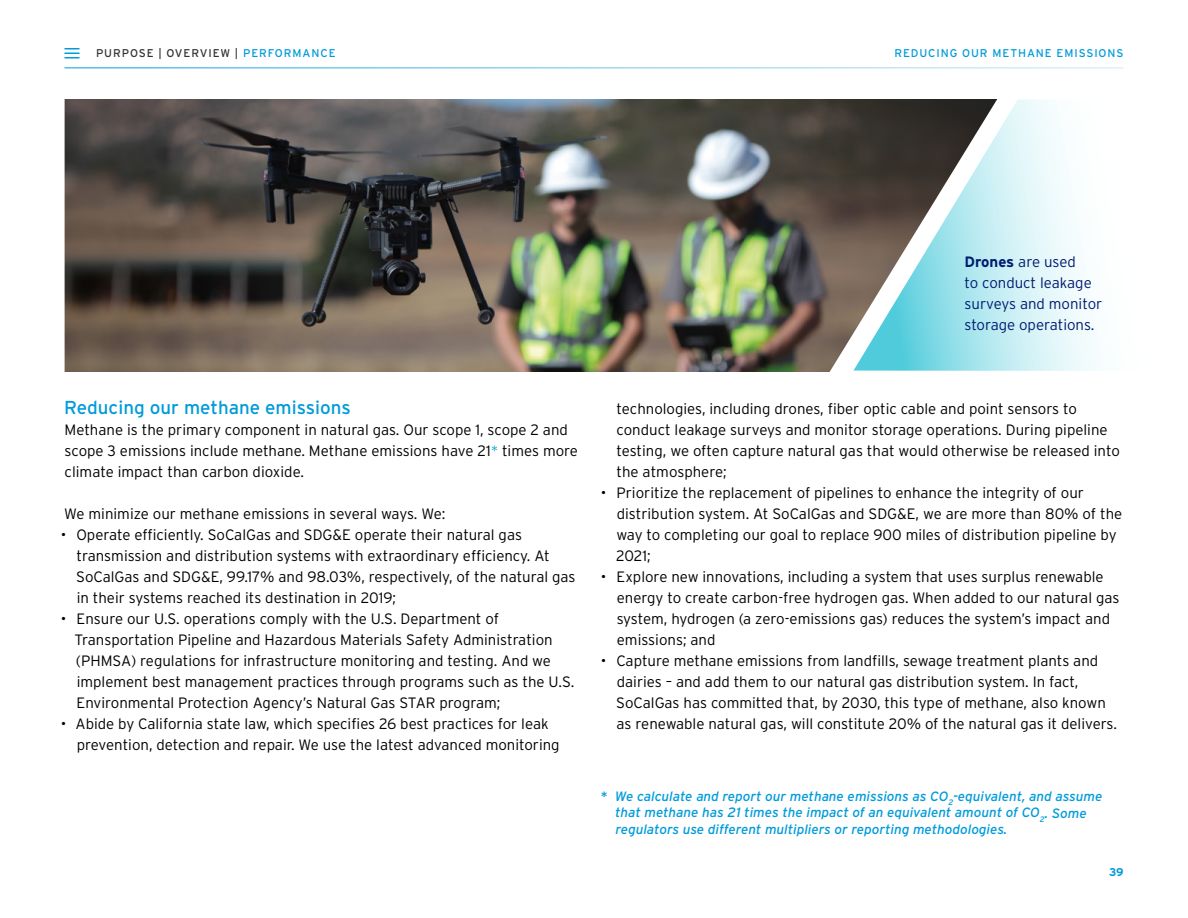
<style>
.page{position:relative;width:1188px;height:918px;background:#fff}
.page>*{position:absolute;margin:0;border:0;box-sizing:border-box;transform-origin:0 0}
.t1{font:18.75px "Interstate";color:#009bda}
.t2{font:300 15px/21px "Interstate";color:#000}
.t3{font:300 15px/21px "Interstate";color:#001c71}
.t4{font:italic 13.5px/16.5px "Interstate";color:#009bda}
.t5{font:11.25px "Interstate";letter-spacing:.08em;color:#333}
.t6{font:11.25px "Interstate";letter-spacing:.08em;color:#009bda}
.t7{font:700 11.25px "Interstate";color:#009bda}
.s1{color:#009bda}
.s2{font-weight:700}
</style>
<div class="page">
<img style="left:65px;top:99px;width:932px;height:273px">
<img style="left:854px;top:100px;width:243px;height:271px">
<svg style="left:64px;top:48px;width:16px;height:10px"></svg>
<p class="t5" style="left:96px;top:47px;width:241px">PURPOSE | OVERVIEW | <span class="s1">PERFORMANCE</span></p>
<p class="t6" style="left:894px;top:47px;width:231px">REDUCING OUR METHANE EMISSIONS</p>
<p class="t3" style="left:964px;top:251px;width:139px"><span class="s2">Drones</span> are used<br>to conduct leakage surveys and monitor storage operations.</p>
<p class="t1" style="left:64px;top:397px;width:288px">Reducing our methane emissions</p>
<p class="t2" style="left:65px;top:419px;width:515px">Methane is the primary component in natural gas. Our scope 1, scope 2 and scope 3 emissions include methane. Methane emissions have 21<span class="s1">*</span> times more climate impact than carbon dioxide.</p>
<p class="t2" style="left:64px;top:503px;width:383px">We minimize our methane emissions in several ways. We:</p>
<p class="t2" style="left:76px;top:524px;width:501px;text-indent:-15px">• Operate efficiently. SoCalGas and SDG&amp;E operate their natural gas transmission and distribution systems with extraordinary efficiency. At SoCalGas and SDG&amp;E, 99.17% and 98.03%, respectively, of the natural gas in their systems reached its destination in 2019;</p>
<p class="t2" style="left:75px;top:608px;width:501px;text-indent:-14px">• Ensure our U.S. operations comply with the U.S. Department of Transportation Pipeline and Hazardous Materials Safety Administration (PHMSA) regulations for infrastructure monitoring and testing. And we implement best management practices through programs such as the U.S.<br>Environmental Protection Agency’s Natural Gas STAR program;</p>
<p class="t2" style="left:77px;top:713px;width:484px;text-indent:-16px">• Abide by California state law, which specifies 26 best practices for leak prevention, detection and repair. We use the latest advanced monitoring</p>
<p class="t2" style="left:617px;top:398px;width:505px">technologies, including drones, fiber optic cable and point sensors to conduct leakage surveys and monitor storage operations. During pipeline testing, we often capture natural gas that would otherwise be released into the atmosphere;</p>
<p class="t2" style="left:616px;top:482px;width:508px;text-indent:-15px">• Prioritize the replacement of pipelines to enhance the integrity of our distribution system. At SoCalGas and SDG&amp;E, we are more than 80% of the way to completing our goal to replace 900 miles of distribution pipeline by 2021;</p>
<p class="t2" style="left:617px;top:566px;width:504px;text-indent:-16px">• Explore new innovations, including a system that uses surplus renewable energy to create carbon-free hydrogen gas. When added to our natural gas system, hydrogen (a zero-emissions gas) reduces the system’s impact and emissions; and</p>
<p class="t2" style="left:616px;top:650px;width:502px;text-indent:-15px">• Capture methane emissions from landfills, sewage treatment plants and dairies – and add them to our natural gas distribution system. In fact, SoCalGas has committed that, by 2030, this type of methane, also known as renewable natural gas, will constitute 20% of the natural gas it delivers.</p>
<p class="t4" style="left:615px;top:788px;width:489px;text-indent:-15px">* We calculate and report our methane emissions as CO<sub>2</sub>-equivalent, and assume that methane has 21 times the impact of an equivalent amount of CO<sub>2</sub>. Some regulators use different multipliers or reporting methodologies.</p>
<p class="t7" style="left:1109px;top:866px;width:16px">39</p>
</div>
